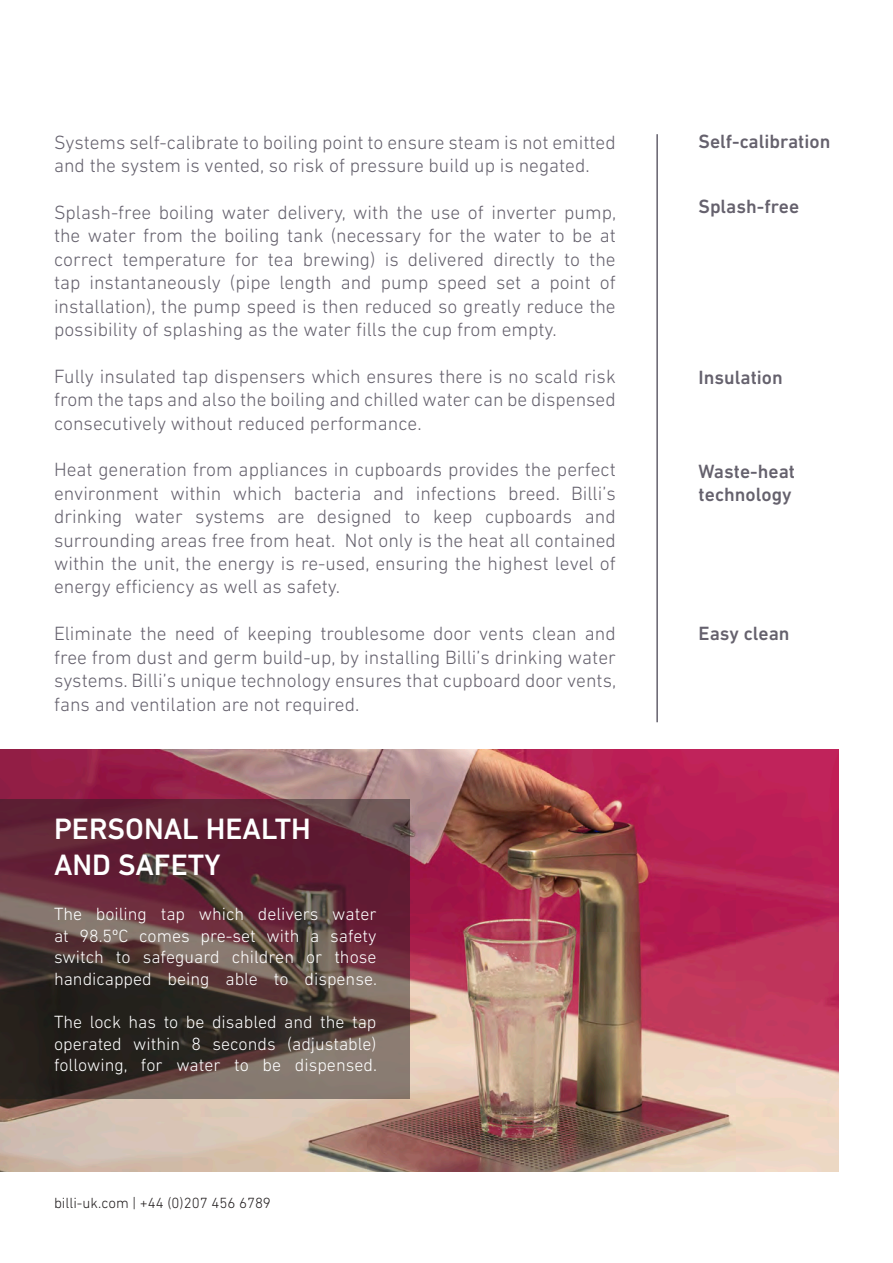
<style>
.page{position:relative;width:893px;height:1263px;background:#fff}
.page>*{position:absolute;margin:0;border:0;box-sizing:border-box;transform-origin:0 0}
.t1{font:500 30px "DIN Next LT Pro";color:#fff}
.t2{font:300 19.5px/23.4px "DIN Next LT Pro";color:#65616d;text-align:justify}
.t3{font:500 19.5px/23.4px "DIN Next LT Pro";color:#65616d}
.t4{font:300 18px/21.6px "DIN Next LT Pro";color:#fff;text-align:justify}
.t5{font:300 15px "DIN Next LT Pro";color:#231f20}
</style>
<div class="page">
<img style="left:0;top:749px;width:839px;height:422px">
<hr style="left:656px;top:134px;width:2px;height:588px;background:#65616d">
<svg style="left:0;top:800px;width:409px;height:299px;background:#58373b"></svg>
<p class="t2" style="left:54px;top:130px;width:563px">Systems self-calibrate to boiling point to ensure steam is not emitted and the system is vented, so risk of pressure build up is negated.</p>
<p class="t2" style="left:54px;top:200px;width:564px">Splash-free boiling water delivery, with the use of inverter pump, the water from the boiling tank (necessary for the water to be at correct temperature for tea brewing) is delivered directly to the tap instantaneously (pipe length and pump speed set a point of installation), the pump speed is then reduced so greatly reduce the possibility of splashing as the water fills the cup from empty.</p>
<p class="t2" style="left:54px;top:364px;width:563px">Fully insulated tap dispensers which ensures there is no scald risk from the taps and also the boiling and chilled water can be dispensed consecutively without reduced performance.</p>
<p class="t2" style="left:54px;top:458px;width:563px">Heat generation from appliances in cupboards provides the perfect environment within which bacteria and infections breed. Billi’s drinking water systems are designed to keep cupboards and surrounding areas free from heat. Not only is the heat all contained within the unit, the energy is re-used, ensuring the highest level of energy efficiency as well as safety.</p>
<p class="t2" style="left:54px;top:622px;width:564px">Eliminate the need of keeping troublesome door vents clean and free from dust and germ build-up, by installing Billi’s drinking water systems. Billi’s unique technology ensures that cupboard door vents, fans and ventilation are not required.</p>
<p class="t1" style="left:54px;top:812px;width:258px">PERSONAL HEALTH</p>
<p class="t1" style="left:54px;top:848px;width:168px">AND SAFETY</p>
<p class="t4" style="left:54px;top:903px;width:324px">The boiling tap which delivers water at 98.5ºC comes pre-set with a safety switch to safeguard children or those handicapped being able to dispense.</p>
<p class="t4" style="left:54px;top:1011px;width:324px">The lock has to be disabled and the tap operated within 8 seconds (adjustable) following, for water to be dispensed.</p>
<p class="t5" style="left:54px;top:1194px;width:218px">billi-uk.com | +44 (0)207 456 6789</p>
<p class="t3" style="left:699px;top:130px;width:133px">Self-calibration</p>
<p class="t3" style="left:699px;top:195px;width:102px">Splash-free</p>
<p class="t3" style="left:699px;top:366px;width:86px">Insulation</p>
<p class="t3" style="left:699px;top:459px;width:98px">Waste-heat technology</p>
<p class="t3" style="left:699px;top:621px;width:93px">Easy clean</p>
</div>
